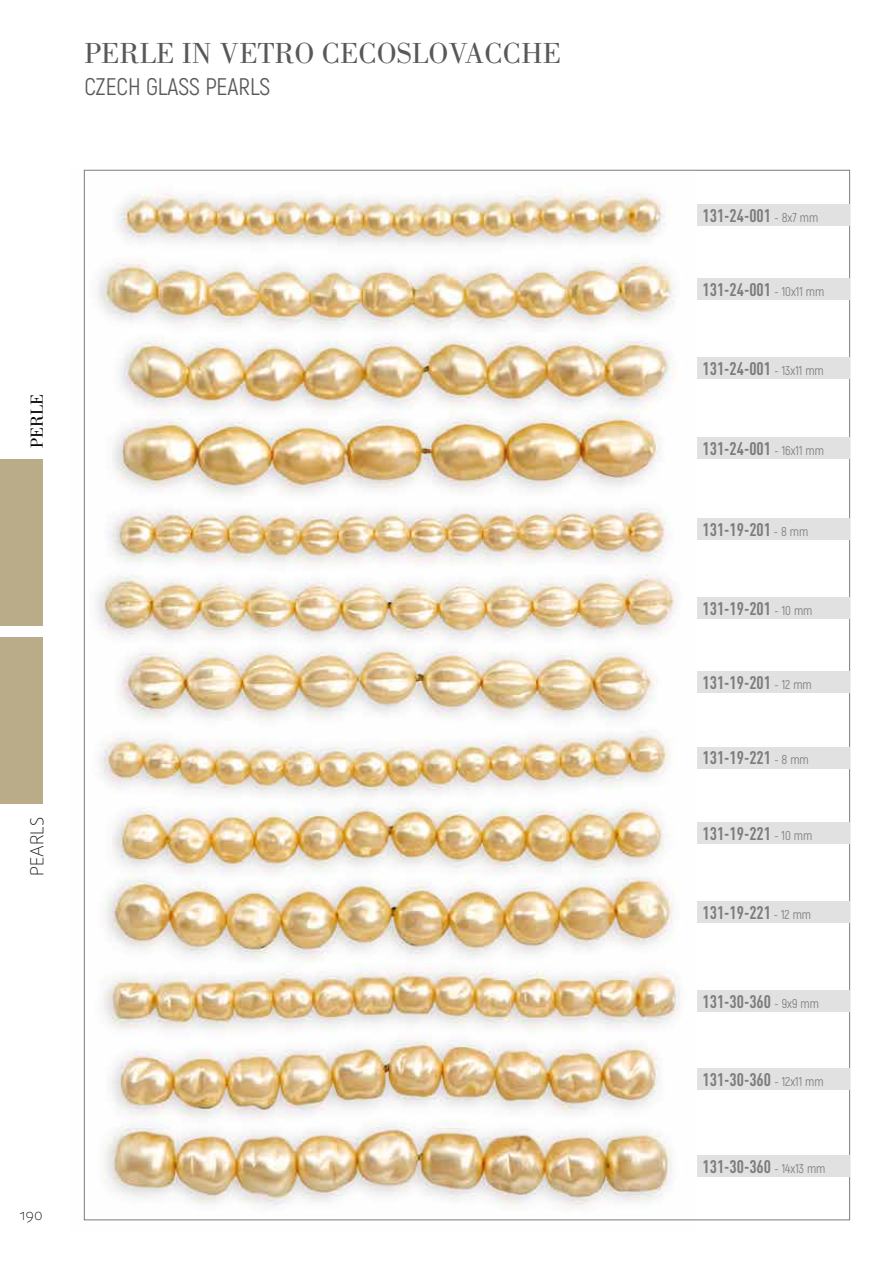
<style>
.page{position:relative;width:893px;height:1263px;background:#fff}
.page>*{position:absolute;margin:0;border:0;box-sizing:border-box;transform-origin:0 0}
.t1{font:30px "Bodoni Std";color:#58585a}
.t2{font:24px "Akrobat";color:#58585a}
.t3{font:700 condensed 18px "DIN Pro";color:#7b7c7e}
.t4{font:100 18px "Daxline Pro";color:#000}
.t5{font:18px "Bodoni Std";color:#000}
.t6{font:100 15px "Daxline Pro";color:#000}
.s1{font-family:"Akrobat";font-weight:400;font-stretch:normal;font-size:12.75px}
</style>
<div class="page">
<div style="left:0;top:637px;width:43px;height:167px;background:#baab89"></div>
<div style="left:0;top:459px;width:43px;height:166px;background:#baab89"></div>
<img style="left:83px;top:170px;width:611px;height:1051px">
<div style="left:698px;top:902px;width:152px;height:21px;background:#e1e1e2"></div>
<div style="left:698px;top:1068px;width:152px;height:22px;background:#e1e1e2"></div>
<div style="left:698px;top:990px;width:152px;height:21px;background:#e1e1e2"></div>
<div style="left:698px;top:204px;width:152px;height:22px;background:#e1e1e2"></div>
<div style="left:698px;top:279px;width:152px;height:21px;background:#e1e1e2"></div>
<div style="left:698px;top:437px;width:152px;height:21px;background:#e1e1e2"></div>
<div style="left:698px;top:597px;width:152px;height:22px;background:#e1e1e2"></div>
<div style="left:698px;top:747px;width:152px;height:21px;background:#e1e1e2"></div>
<div style="left:698px;top:357px;width:152px;height:22px;background:#e1e1e2"></div>
<div style="left:698px;top:519px;width:152px;height:21px;background:#e1e1e2"></div>
<div style="left:698px;top:671px;width:152px;height:22px;background:#e1e1e2"></div>
<div style="left:698px;top:822px;width:152px;height:22px;background:#e1e1e2"></div>
<div style="left:698px;top:1155px;width:152px;height:22px;background:#e1e1e2"></div>
<h1 class="t1" style="left:84px;top:37px;width:478px">PERLE IN VETRO CECOSLOVACCHE</h1>
<h2 class="t2" style="left:84px;top:72px;width:187px">CZECH GLASS PEARLS</h2>
<p class="t5" style="left:27px;top:448px;width:56px;rotate:-90deg">PERLE</p>
<p class="t4" style="left:25px;top:876px;width:61px;rotate:-90deg">PEARLS</p>
<p class="t6" style="left:19px;top:1205px;width:25px">190</p>
<p class="t3" style="left:703px;top:202px;width:117px">131-24-001 <span class="s1">- 8x7 mm</span></p>
<p class="t3" style="left:703px;top:276px;width:123px">131-24-001 <span class="s1">- 10x11 mm</span></p>
<p class="t3" style="left:703px;top:355px;width:123px">131-24-001 <span class="s1">- 13x11 mm</span></p>
<p class="t3" style="left:703px;top:434px;width:123px">131-24-001 <span class="s1">- 16x11 mm</span></p>
<p class="t3" style="left:703px;top:516px;width:107px">131-19-201 <span class="s1">- 8 mm</span></p>
<p class="t3" style="left:703px;top:595px;width:111px">131-19-201 <span class="s1">- 10 mm</span></p>
<p class="t3" style="left:703px;top:669px;width:111px">131-19-201 <span class="s1">- 12 mm</span></p>
<p class="t3" style="left:703px;top:744px;width:108px">131-19-221 <span class="s1">- 8 mm</span></p>
<p class="t3" style="left:703px;top:820px;width:111px">131-19-221 <span class="s1">- 10 mm</span></p>
<p class="t3" style="left:703px;top:899px;width:110px">131-19-221 <span class="s1">- 12 mm</span></p>
<p class="t3" style="left:703px;top:987px;width:118px">131-30-360 <span class="s1">- 9x9 mm</span></p>
<p class="t3" style="left:703px;top:1066px;width:123px">131-30-360 <span class="s1">- 12x11 mm</span></p>
<p class="t3" style="left:703px;top:1153px;width:124px">131-30-360 <span class="s1">- 14x13 mm</span></p>
</div>
